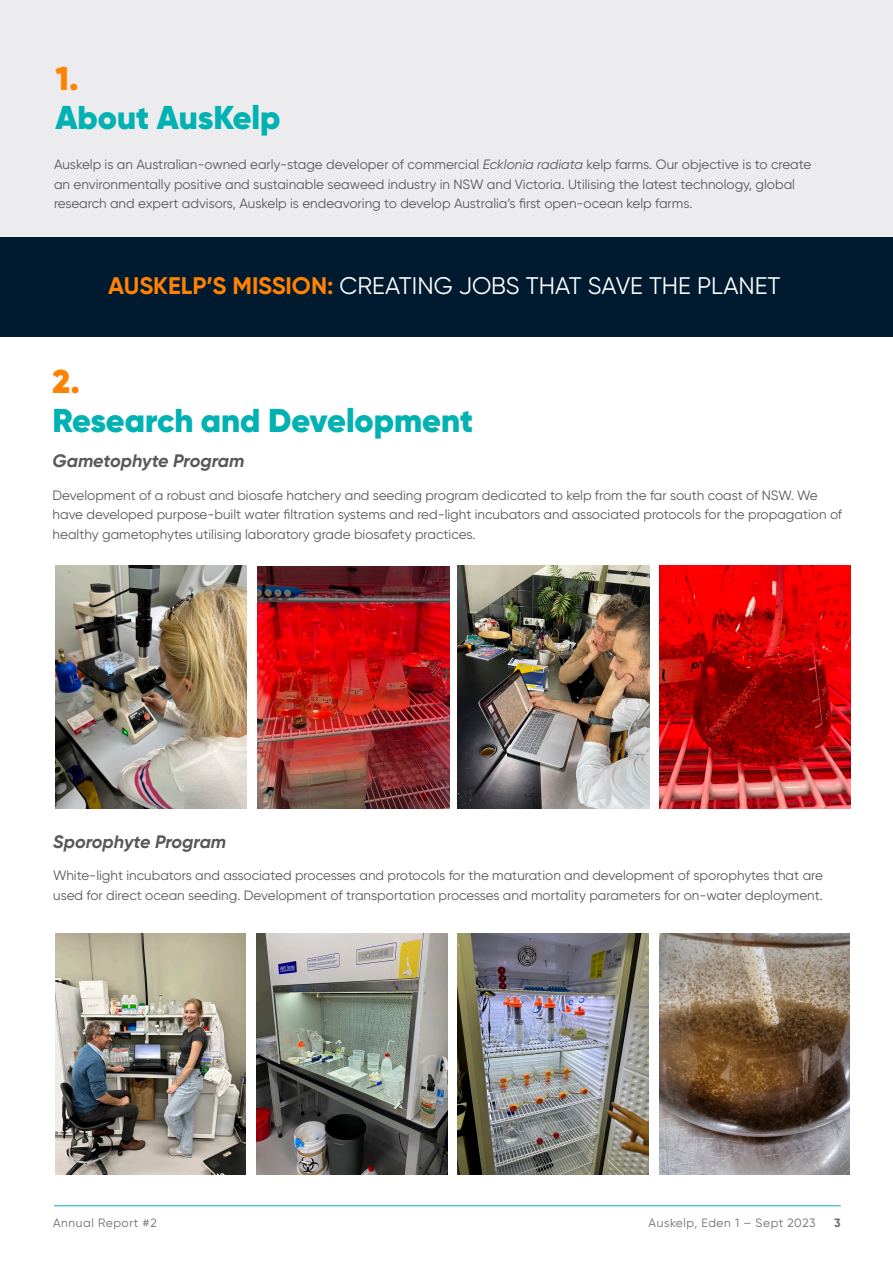
<style>
.page{position:relative;width:893px;height:1263px;background:#fff}
.page>*{position:absolute;margin:0;border:0;box-sizing:border-box;transform-origin:0 0}
.List_of_Figures___text{font:900 33px/39px "Gilroy";color:#02b2b2}
.List_of_Figures___text-2{font:900 33px "Gilroy";color:#ff8204}
.t1{font:24px "Gilroy";color:#fff}
.List_of_Figures___text-3{font:italic 700 18px "Gilroy";color:#57585a}
.List_of_Figures___text-4{font:13.5px/19.5px "Gilroy";color:#57585a}
.t2{font:12px "Gilroy";letter-spacing:.05em;color:#6c6d70}
.t3{font:700 12px "Gilroy";color:#6c6d70}
.s1{font-style:italic}
.s2{font-weight:700;color:#ff8204}
.s3{color:#ff8204}
</style>
<div class="page">
<hr style="left:54px;top:1205px;width:787px;height:1px;background:#02b2b2">
<div style="left:0;top:0;width:893px;height:294px;background:#ececee"></div>
<div style="left:0;top:237px;width:893px;height:100px;background:#001a30"></div>
<img style="left:55px;top:566px;width:192px;height:242px">
<img style="left:258px;top:566px;width:191px;height:242px">
<img style="left:659px;top:566px;width:192px;height:242px">
<img style="left:458px;top:566px;width:191px;height:242px">
<img style="left:55px;top:933px;width:191px;height:242px">
<img style="left:257px;top:934px;width:190px;height:241px">
<img style="left:659px;top:933px;width:191px;height:242px">
<img style="left:458px;top:933px;width:190px;height:241px">
<p class="List_of_Figures___text-2" style="left:55px;top:58px;width:25px">1.</p>
<p class="List_of_Figures___text" style="left:55px;top:98px;width:227px">About AusKelp</p>
<p class="List_of_Figures___text-4" style="left:54px;top:154px;width:759px">Auskelp is an Australian-owned early-stage developer of commercial <span class="s1">Ecklonia radiata</span> kelp farms. Our objective is to create an environmentally positive and sustainable seaweed industry in NSW and Victoria. Utilising the latest technology, global research and expert advisors, Auskelp is endeavoring to develop Australia’s first open-ocean kelp farms.</p>
<p class="t1" style="left:108px;top:271px;width:674px"><span class="s2">AUSKELP’S MISSION:</span> CREATING JOBS THAT SAVE THE PLANET</p>
<p class="List_of_Figures___text" style="left:53px;top:362px;width:422px"><span class="s3">2.<br></span>Research and Development</p>
<p class="List_of_Figures___text-3" style="left:53px;top:450px;width:193px">Gametophyte Program</p>
<p class="List_of_Figures___text-4" style="left:53px;top:485px;width:791px">Development of a robust and biosafe hatchery and seeding program dedicated to kelp from the far south coast of NSW. We have developed purpose-built water filtration systems and red-light incubators and associated protocols for the propagation of healthy gametophytes utilising laboratory grade biosafety practices.</p>
<p class="List_of_Figures___text-3" style="left:53px;top:830px;width:175px">Sporophyte Program</p>
<p class="List_of_Figures___text-4" style="left:53px;top:866px;width:771px">White-light incubators and associated processes and protocols for the maturation and development of sporophytes that are used for direct ocean seeding. Development of transportation processes and mortality parameters for on-water deployment.</p>
<p class="t2" style="left:53px;top:1215px;width:105px">Annual Report #2</p>
<p class="t2" style="left:649px;top:1215px;width:168px">Auskelp, Eden 1 – Sept 2023</p>
<p class="t3" style="left:834px;top:1215px;width:8px">3</p>
</div>
